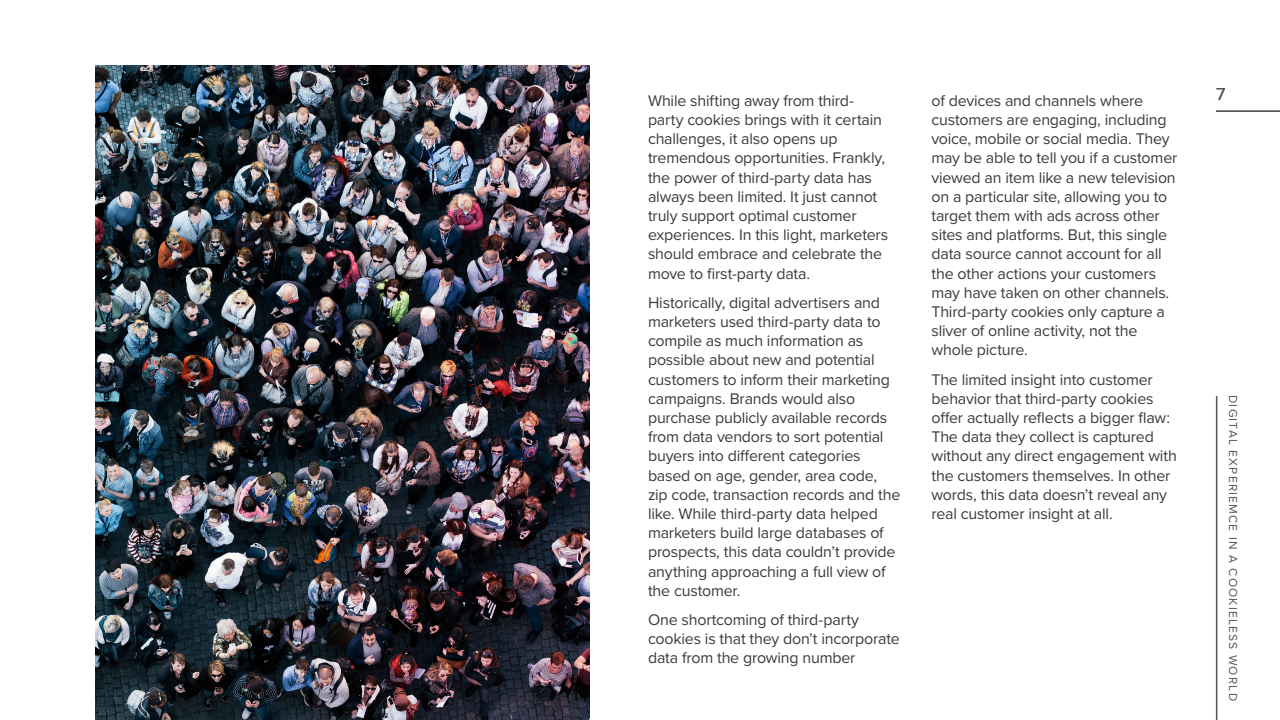
<style>
.page{position:relative;width:1280px;height:720px;background:#fff}
.page>*{position:absolute;margin:0;border:0;box-sizing:border-box;transform-origin:0 0}
.t1{font:18px "Proxima Nova";color:#575756}
.t2{font:16px/19.2px "Proxima Nova";letter-spacing:-.015em;color:#3c3c3b}
.t3{font:12px "Proxima Nova";letter-spacing:.1em;color:#575756}
</style>
<div class="page">
<img style="left:95px;top:65px;width:495px;height:655px">
<hr style="left:1216px;top:396px;width:1px;height:324px;background:#575756">
<hr style="left:1216px;top:110px;width:64px;height:2px;background:#575756">
<p class="t2" style="left:648px;top:90px;width:242px">While shifting away from third&shy;party cookies brings with it certain challenges, it also opens up tremendous opportunities. Frankly, the power of third-party data has always been limited. It just cannot truly support optimal customer experiences. In this light, marketers should embrace and celebrate the move to first-party data.</p>
<p class="t2" style="left:648px;top:292px;width:254px">Historically, digital advertisers and marketers used third-party data to compile as much information as possible about new and potential customers to inform their marketing campaigns. Brands would also purchase publicly available records from data vendors to sort potential buyers into different categories based on age, gender, area code, zip code, transaction records and the like. While third-party data helped marketers build large databases of prospects, this data couldn’t provide anything approaching a full view of the customer.</p>
<p class="t2" style="left:648px;top:609px;width:253px">One shortcoming of third-party cookies is that they don’t incorporate data from the growing number</p>
<p class="t2" style="left:932px;top:90px;width:247px">of devices and channels where customers are engaging, including voice, mobile or social media. They may be able to tell you if a customer viewed an item like a new television on a particular site, allowing you to target them with ads across other sites and platforms. But, this single data source cannot account for all the other actions your customers may have taken on other channels.<br>Third-party cookies only capture a sliver of online activity, not the whole picture.</p>
<p class="t2" style="left:932px;top:369px;width:247px">The limited insight into customer behavior that third-party cookies offer actually reflects a bigger flaw:<br>The data they collect is captured without any direct engagement with the customers themselves. In other words, this data doesn’t reveal any real customer insight at all.</p>
<p class="t1" style="left:1216px;top:81px;width:11px">7</p>
<p class="t3" style="left:1242px;top:395px;width:308px;rotate:90deg">DIGITAL EXPERIEMCE IN A COOKIELESS WORLD</p>
</div>
